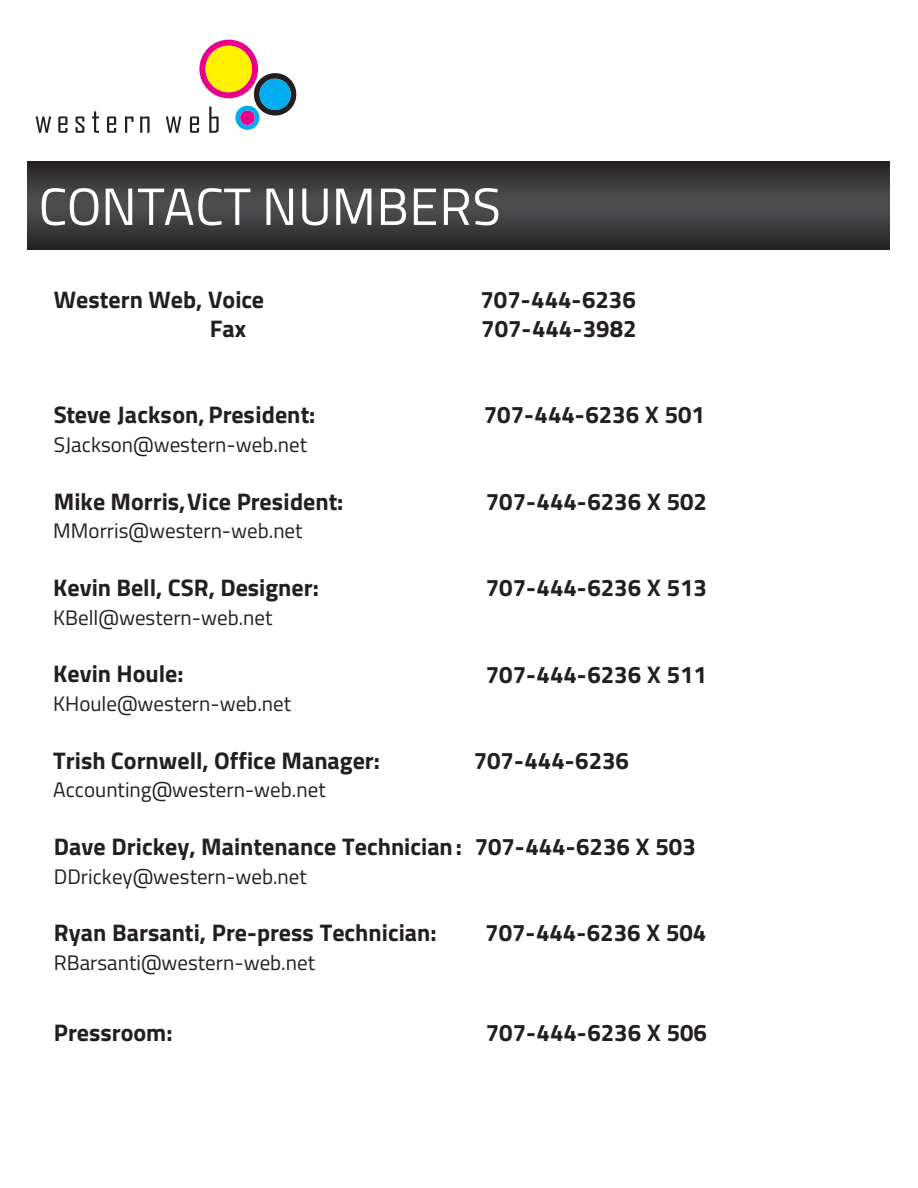
<style>
.page{position:relative;width:918px;height:1188px;background:#fff}
.page>*{position:absolute;margin:0;border:0;box-sizing:border-box;transform-origin:0 0}
.t1{font:52.5px "Titillium Web";letter-spacing:.01em;color:#fff}
.t2{font:700 24px "Titillium Web";color:#231f20}
.t3{font:21px "Titillium Web";color:#231f20}
</style>
<div class="page">
<svg style="left:28px;top:161px;width:862px;height:88px;background:#3b393a"></svg>
<svg style="left:36px;top:116px;width:15px;height:17px"></svg>
<svg style="left:58px;top:116px;width:9px;height:17px"></svg>
<svg style="left:76px;top:116px;width:8px;height:17px"></svg>
<svg style="left:92px;top:111px;width:7px;height:22px"></svg>
<svg style="left:107px;top:116px;width:9px;height:17px"></svg>
<svg style="left:125px;top:116px;width:9px;height:17px"></svg>
<svg style="left:140px;top:116px;width:10px;height:17px"></svg>
<svg style="left:166px;top:116px;width:15px;height:17px"></svg>
<svg style="left:190px;top:40px;width:107px;height:93px"></svg>
<div style="left:205px;top:46px;width:47px;height:46px;background:#fff100;border-radius:50%"></div>
<h1 class="t1" style="left:39px;top:168px;width:464px">CONTACT NUMBERS</h1>
<p class="t2" style="left:54px;top:281px;width:212px">Western Web, Voice</p>
<p class="t2" style="left:481px;top:281px;width:157px">707-444-6236</p>
<p class="t2" style="left:210px;top:310px;width:38px">Fax</p>
<p class="t2" style="left:481px;top:310px;width:157px">707-444-3982</p>
<p class="t2" style="left:54px;top:396px;width:263px">Steve Jackson, President:</p>
<p class="t2" style="left:484px;top:396px;width:223px">707-444-6236 X 501</p>
<p class="t3" style="left:54px;top:429px;width:255px">SJackson@western-web.net</p>
<p class="t2" style="left:54px;top:483px;width:291px">Mike Morris,Vice President:</p>
<p class="t2" style="left:486px;top:483px;width:223px">707-444-6236 X 502</p>
<p class="t3" style="left:53px;top:515px;width:251px">MMorris@western-web.net</p>
<p class="t2" style="left:53px;top:569px;width:267px">Kevin Bell, CSR, Designer:</p>
<p class="t2" style="left:486px;top:570px;width:223px">707-444-6236 X 513</p>
<p class="t3" style="left:53px;top:602px;width:221px">KBell@western-web.net</p>
<p class="t2" style="left:53px;top:655px;width:132px">Kevin Houle:</p>
<p class="t2" style="left:486px;top:656px;width:223px">707-444-6236 X 511</p>
<p class="t3" style="left:53px;top:688px;width:239px">KHoule@western-web.net</p>
<p class="t2" style="left:53px;top:742px;width:328px">Trish Cornwell, Office Manager:</p>
<p class="t2" style="left:474px;top:742px;width:157px">707-444-6236</p>
<p class="t3" style="left:53px;top:775px;width:274px">Accounting@western-web.net</p>
<p class="t2" style="left:54px;top:828px;width:643px">Dave Drickey, Maintenance Technician: 707-444-6236 X 503</p>
<p class="t3" style="left:54px;top:861px;width:254px">DDrickey@western-web.net</p>
<p class="t2" style="left:54px;top:915px;width:384px">Ryan Barsanti, Pre-press Technician:</p>
<p class="t2" style="left:485px;top:915px;width:223px">707-444-6236 X 504</p>
<p class="t3" style="left:54px;top:947px;width:263px">RBarsanti@western-web.net</p>
<p class="t2" style="left:54px;top:1015px;width:120px">Pressroom:</p>
<p class="t2" style="left:486px;top:1015px;width:223px">707-444-6236 X 506</p>
</div>
